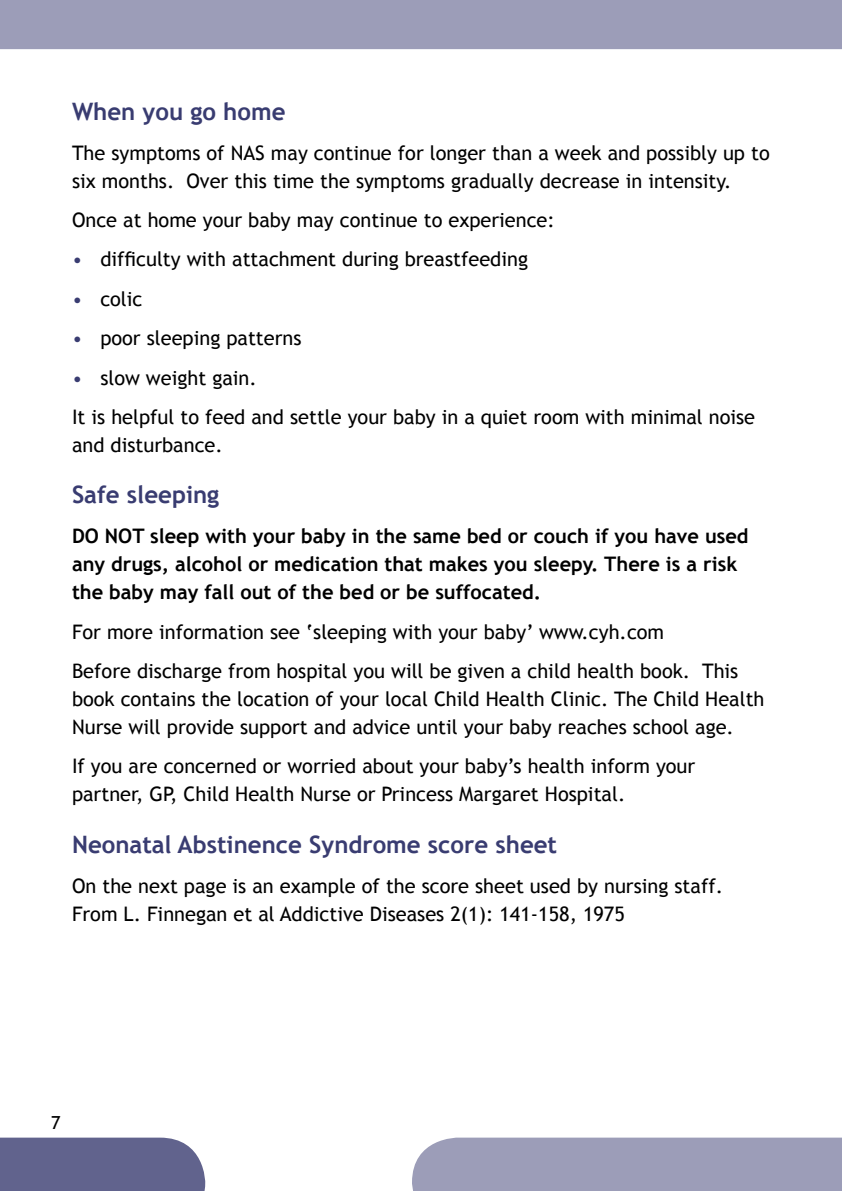
<style>
.page{position:relative;width:842px;height:1191px;background:#fff}
.page>*{position:absolute;margin:0;border:0;box-sizing:border-box;transform-origin:0 0}
.t1{font:700 24px "Trebuchet MS";color:#393c71}
.t2{font:20px/28px "Trebuchet MS";color:#000}
.t3{font:700 20px/28px "Trebuchet MS";color:#000}
.t4{font:18px "Trebuchet MS";color:#000}
.s1{color:#393c71}
</style>
<div class="page">
<div style="left:0;top:0;width:841px;height:49px;background:#9c9db8"></div>
<div style="left:0;top:1137px;width:205px;height:54px;background:#61638d"></div>
<svg style="left:841px;top:0;width:1px;height:49px"></svg>
<div style="left:412px;top:1137px;width:430px;height:54px;background:#9c9db8"></div>
<p class="t1" style="left:72px;top:96px;width:215px">When you go home</p>
<p class="t2" style="left:72px;top:139px;width:699px">The symptoms of NAS may continue for longer than a week and possibly up to six months. Over this time the symptoms gradually decrease in intensity.</p>
<p class="t2" style="left:72px;top:206px;width:484px">Once at home your baby may continue to experience:</p>
<p class="t2" style="left:72px;top:246px;width:458px"><span class="s1">•</span> difficulty with attachment during breastfeeding</p>
<p class="t2" style="left:72px;top:285px;width:72px"><span class="s1">•</span> colic</p>
<p class="t2" style="left:72px;top:324px;width:231px"><span class="s1">•</span> poor sleeping patterns</p>
<p class="t2" style="left:72px;top:358px;width:685px;line-height:39.4px"><span class="s1">•</span> slow weight gain.<br>It is helpful to feed and settle your baby in a quiet room with minimal noise</p>
<p class="t2" style="left:72px;top:431px;width:152px">and disturbance.</p>
<p class="t1" style="left:72px;top:479px;width:149px">Safe sleeping</p>
<p class="t3" style="left:72px;top:522px;width:678px">DO NOT sleep with your baby in the same bed or couch if you have used any drugs, alcohol or medication that makes you sleepy. There is a risk the baby may fall out of the bed or be suffocated.</p>
<p class="t2" style="left:72px;top:612px;width:668px;line-height:39.4px">For more information see ‘sleeping with your baby’ www.cyh.com<br>Before discharge from hospital you will be given a child health book. This</p>
<p class="t2" style="left:72px;top:685px;width:694px">book contains the location of your local Child Health Clinic. The Child Health<br>Nurse will provide support and advice until your baby reaches school age.</p>
<p class="t2" style="left:72px;top:752px;width:625px">If you are concerned or worried about your baby’s health inform your partner, GP, Child Health Nurse or Princess Margaret Hospital.</p>
<p class="t1" style="left:72px;top:829px;width:487px">Neonatal Abstinence Syndrome score sheet</p>
<p class="t2" style="left:72px;top:871px;width:653px">On the next page is an example of the score sheet used by nursing staff.<br>From L. Finnegan et al Addictive Diseases 2(1): 141-158, 1975</p>
<p class="t4" style="left:51px;top:1111px;width:11px">7</p>
</div>
